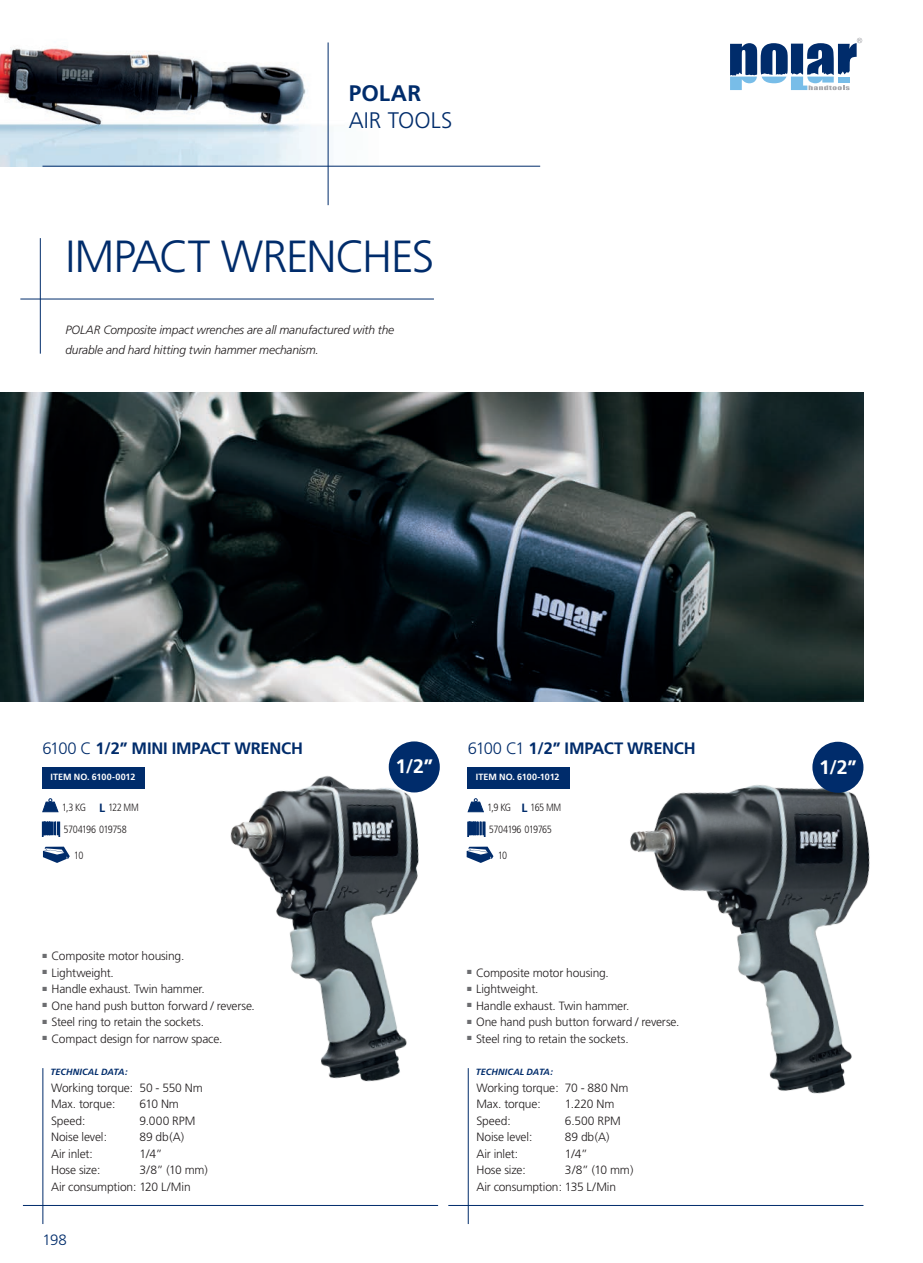
<style>
.page{position:relative;width:923px;height:1263px;background:#fff}
.page>*{position:absolute;margin:0;border:0;box-sizing:border-box;transform-origin:0 0}
.t1{font:300 45px "Frutiger";letter-spacing:-.03em;color:#002c6b}
.t2{font:300 22.5px "Frutiger";letter-spacing:.005em;color:#002c6b}
.t3{font:700 22.5px "Frutiger";letter-spacing:.01em;color:#002c6b}
.t4{font:700 19.5px "Frutiger";color:#fff}
.t5{font:700 16.5px "Frutiger";letter-spacing:-.01em;color:#002c6b}
.t6{font:300 15px "Frutiger";color:#002c6b}
.t7{font:300 12px/16.5px "Frutiger";letter-spacing:-.015em;color:#231f20}
.t8{font:italic 300 12px/19.5px "Frutiger";letter-spacing:-.015em;color:#231f20}
.t9{font:700 12px "Frutiger";color:#002c6b}
.t10{font:300 condensed 10.5px "Frutiger";letter-spacing:-.045em;color:#231f20}
.t11{font:700 9px "Frutiger";letter-spacing:.005em;color:#fff}
.t12{font:italic 700 9px "Frutiger";letter-spacing:.01em;color:#002c6b}
.s1{font-weight:300}
</style>
<div class="page">
<img style="left:0;top:42px;width:378px;height:124px">
<img style="left:230px;top:773px;width:209px;height:309px">
<img style="left:0;top:393px;width:863px;height:309px">
<img style="left:630px;top:777px;width:240px;height:317px">
<svg style="left:730px;top:38px;width:132px;height:52px"></svg>
<hr style="left:328px;top:42px;width:1px;height:163px;background:#002c6b">
<hr style="left:42px;top:166px;width:498px;height:1px;background:#002c6b">
<div style="left:389px;top:741px;width:51px;height:51px;background:#002c6b;border-radius:50%"></div>
<div style="left:812px;top:742px;width:51px;height:51px;background:#002c6b;border-radius:50%"></div>
<hr style="left:40px;top:238px;width:1px;height:116px;background:#002c6b">
<hr style="left:20px;top:299px;width:414px;height:1px;background:#002c6b">
<svg style="left:42px;top:798px;width:17px;height:14px"></svg>
<svg style="left:467px;top:798px;width:17px;height:14px"></svg>
<svg style="left:42px;top:822px;width:18px;height:14px"></svg>
<svg style="left:467px;top:822px;width:19px;height:14px"></svg>
<hr style="left:42px;top:1068px;width:1px;height:156px;background:#002c6b">
<hr style="left:468px;top:1068px;width:1px;height:156px;background:#002c6b">
<hr style="left:23px;top:1205px;width:415px;height:1px;background:#002c6b">
<hr style="left:448px;top:1205px;width:415px;height:1px;background:#002c6b">
<svg style="left:43px;top:847px;width:27px;height:16px"></svg>
<svg style="left:466px;top:847px;width:27px;height:16px"></svg>
<div style="left:42px;top:767px;width:103px;height:21px;background:#002c6b"></div>
<div style="left:468px;top:767px;width:102px;height:21px;background:#002c6b"></div>
<h2 class="t3" style="left:349px;top:80px;width:74px">POLAR</h2>
<h2 class="t2" style="left:349px;top:108px;width:105px">AIR TOOLS</h2>
<h1 class="t1" style="left:65px;top:231px;width:370px">IMPACT WRENCHES</h1>
<p class="t8" style="left:65px;top:320px;width:330px">POLAR Composite impact wrenches are all manufactured with the durable and hard hitting twin hammer mechanism.</p>
<h3 class="t5" style="left:42px;top:738px;width:262px"><span class="s1">6100 C</span> 1/2” MINI IMPACT WRENCH</h3>
<h3 class="t5" style="left:468px;top:738px;width:229px"><span class="s1">6100 C1</span> 1/2” IMPACT WRENCH</h3>
<h3 class="t4" style="left:395px;top:755px;width:39px">1/2”</h3>
<h3 class="t4" style="left:819px;top:755px;width:39px">1/2”</h3>
<p class="t11" style="left:50px;top:772px;width:86px">ITEM NO. 6100-0012</p>
<p class="t11" style="left:476px;top:772px;width:85px">ITEM NO. 6100-1012</p>
<p class="t10" style="left:62px;top:801px;width:26px">1,3 KG</p>
<p class="t10" style="left:487px;top:801px;width:25px">1,9 KG</p>
<p class="t10" style="left:74px;top:849px;width:11px">10</p>
<p class="t10" style="left:497px;top:849px;width:11px">10</p>
<p class="t10" style="left:108px;top:801px;width:32px">122 MM</p>
<p class="t10" style="left:530px;top:801px;width:33px">165 MM</p>
<p class="t9" style="left:99px;top:800px;width:7px">L</p>
<p class="t9" style="left:521px;top:800px;width:7px">L</p>
<p class="t10" style="left:64px;top:823px;width:65px">5704196 019758</p>
<p class="t10" style="left:489px;top:823px;width:64px">5704196 019765</p>
<p class="t7" style="left:42px;top:948px;width:143px"><sup>■</sup> Composite motor housing.</p>
<p class="t7" style="left:42px;top:964px;width:73px"><sup>■</sup> Lightweight.</p>
<p class="t7" style="left:42px;top:981px;width:164px"><sup>■</sup> Handle exhaust. Twin hammer.</p>
<p class="t7" style="left:42px;top:997px;width:214px"><sup>■</sup> One hand push button forward / reverse.</p>
<p class="t7" style="left:42px;top:1014px;width:163px"><sup>■</sup> Steel ring to retain the sockets.</p>
<p class="t7" style="left:42px;top:1030px;width:181px"><sup>■</sup> Compact design for narrow space.</p>
<p class="t7" style="left:467px;top:964px;width:143px"><sup>■</sup> Composite motor housing.</p>
<p class="t7" style="left:467px;top:981px;width:73px"><sup>■</sup> Lightweight.</p>
<p class="t7" style="left:467px;top:997px;width:164px"><sup>■</sup> Handle exhaust. Twin hammer.</p>
<p class="t7" style="left:467px;top:1014px;width:214px"><sup>■</sup> One hand push button forward / reverse.</p>
<p class="t7" style="left:467px;top:1030px;width:163px"><sup>■</sup> Steel ring to retain the sockets.</p>
<p class="t12" style="left:50px;top:1066px;width:79px">TECHNICAL DATA:</p>
<p class="t12" style="left:476px;top:1066px;width:79px">TECHNICAL DATA:</p>
<p class="t7" style="left:51px;top:1079px;width:153px">Working torque: 50 - 550 Nm<br>Max. torque:</p>
<p class="t7" style="left:140px;top:1096px;width:41px">610 Nm</p>
<p class="t7" style="left:476px;top:1079px;width:154px">Working torque: 70 - 880 Nm<br>Max. torque:</p>
<p class="t7" style="left:565px;top:1096px;width:51px">1.220 Nm</p>
<p class="t7" style="left:51px;top:1112px;width:36px">Speed:</p>
<p class="t7" style="left:140px;top:1112px;width:57px">9.000 RPM</p>
<p class="t7" style="left:51px;top:1129px;width:58px">Noise level:</p>
<p class="t7" style="left:140px;top:1129px;width:46px">89 db(A)</p>
<p class="t7" style="left:51px;top:1145px;width:43px">Air inlet:</p>
<p class="t7" style="left:140px;top:1145px;width:24px">1/4”</p>
<p class="t7" style="left:51px;top:1162px;width:51px">Hose size:</p>
<p class="t7" style="left:51px;top:1162px;width:158px;text-indent:88px">3/8” (10 mm)<br>Air consumption: 120 L/Min</p>
<p class="t7" style="left:476px;top:1112px;width:36px">Speed:</p>
<p class="t7" style="left:565px;top:1112px;width:57px">6.500 RPM</p>
<p class="t7" style="left:476px;top:1129px;width:58px">Noise level:</p>
<p class="t7" style="left:565px;top:1129px;width:46px">89 db(A)</p>
<p class="t7" style="left:476px;top:1145px;width:43px">Air inlet:</p>
<p class="t7" style="left:565px;top:1145px;width:24px">1/4”</p>
<p class="t7" style="left:476px;top:1162px;width:51px">Hose size:</p>
<p class="t7" style="left:476px;top:1162px;width:158px;text-indent:88px">3/8” (10 mm)<br>Air consumption: 135 L/Min</p>
<p class="t6" style="left:42px;top:1231px;width:26px">198</p>
</div>
